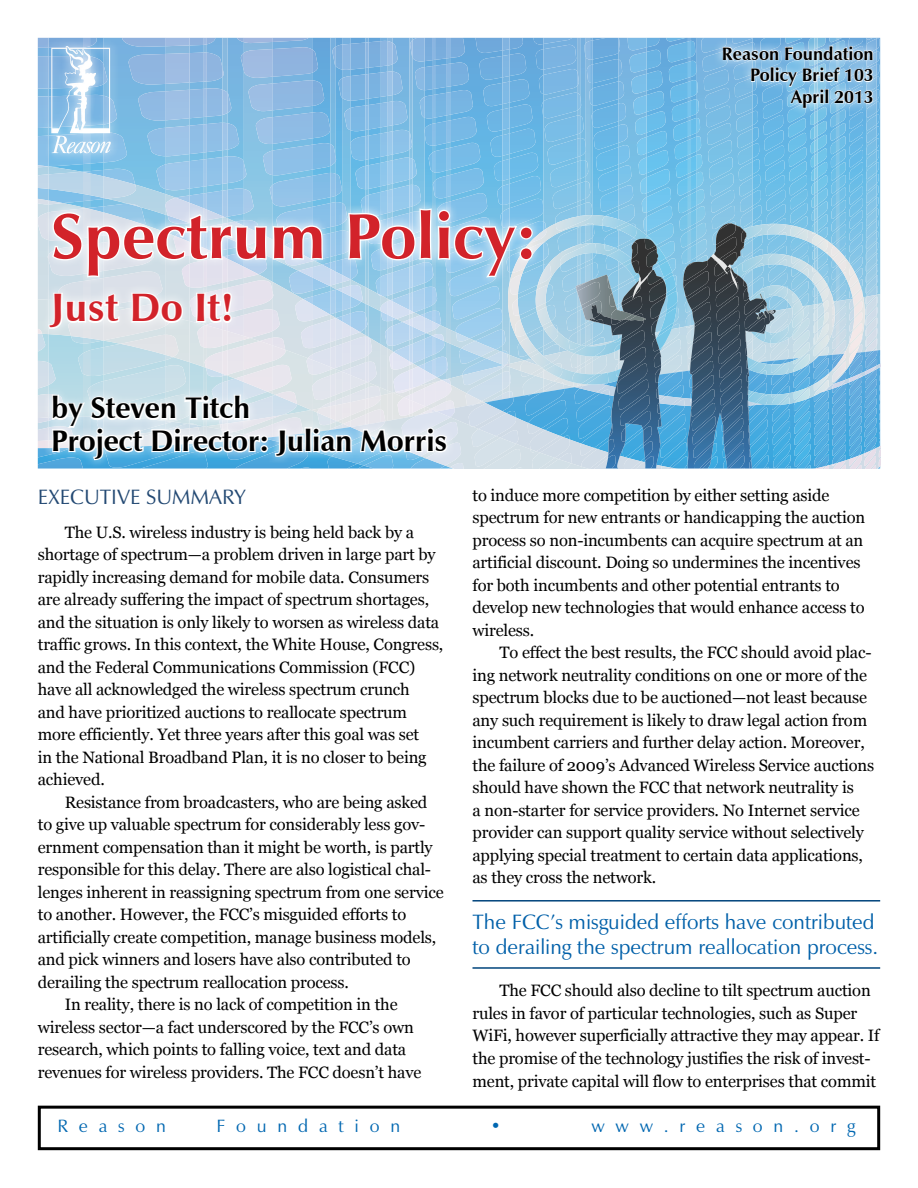
<style>
.page{position:relative;width:918px;height:1188px;background:#fff}
.page>*{position:absolute;margin:0;border:0;box-sizing:border-box;transform-origin:0 0}
.t1{font:700 64.35px "Zapf Humanist 601 BT";letter-spacing:.01em;color:#d2232a}
.t2{font:700 39.6px "Zapf Humanist 601 BT";letter-spacing:.01em;color:#d2232a}
.t3{font:700 29.7px/32.4px "Zapf Humanist 601 BT";color:#000}
.t4{font:21px/25.2px "Zapf Humanist 601 BT";color:#0060a9}
.t5{font:21px "Zapf Humanist 601 BT";color:#234973}
.t6{font:700 18px/21.6px "Zapf Humanist 601 BT";color:#000;text-align:right}
.t7{font:18px "Zapf Humanist 601 BT";letter-spacing:.6em;color:#0067b1}
.t8{font:16.5px/22.5px "Georgia";letter-spacing:-.01em;color:#000}
</style>
<div class="page">
<div style="left:38px;top:1106px;width:842px;height:44px;border:3px solid #000"></div>
<hr style="left:472px;top:900px;width:408px;height:2px;background:#00447c">
<hr style="left:472px;top:967px;width:408px;height:2px;background:#00447c">
<svg style="left:38px;top:38px;width:843px;height:431px"></svg>
<div style="left:42px;top:38px;width:78px;height:124px;background:#fff;opacity:.9"></div>
<img style="left:51px;top:46px;width:18px;height:87px">
<h1 class="t1" style="left:51px;top:196px;width:487px">Spectrum Policy:</h1>
<h2 class="t2" style="left:51px;top:283px;width:184px">Just Do It!</h2>
<h3 class="t3" style="left:51px;top:392px;width:398px">by Steven Titch<br>Project Director: Julian Morris</h3>
<p class="t6" style="left:722px;top:43px;width:153px">Reason Foundation<br>Policy Brief 103<br>April 2013</p>
<p class="t5" style="left:38px;top:484px;width:210px">EXECUTIVE SUMMARY</p>
<p class="t8" style="left:38px;top:520px;width:407px;text-indent:27px">The U.S. wireless industry is being held back by a shortage of spectrum—a problem driven in large part by rapidly increasing demand for mobile data. Consumers are already suffering the impact of spectrum shortages, and the situation is only likely to worsen as wireless data traffic grows. In this context, the White House, Congress, and the Federal Communications Commission (FCC) have all acknowledged the wireless spectrum crunch<br>and have prioritized auctions to reallocate spectrum more efficiently. Yet three years after this goal was set<br>in the National Broadband Plan, it is no closer to being achieved.</p>
<p class="t8" style="left:65px;top:790px;width:364px">Resistance from broadcasters, who are being asked</p>
<p class="t8" style="left:38px;top:813px;width:389px">to give up valuable spectrum for considerably less gov-</p>
<p class="t8" style="left:38px;top:835px;width:396px">ernment compensation than it might be worth, is partly</p>
<p class="t8" style="left:38px;top:858px;width:395px">responsible for this delay. There are also logistical chal-</p>
<p class="t8" style="left:38px;top:880px;width:407px">lenges inherent in reassigning spectrum from one service</p>
<p class="t8" style="left:38px;top:903px;width:370px">to another. However, the FCC’s misguided efforts to</p>
<p class="t8" style="left:38px;top:925px;width:400px">artificially create competition, manage business models,</p>
<p class="t8" style="left:38px;top:948px;width:375px">and pick winners and losers have also contributed to</p>
<p class="t8" style="left:38px;top:970px;width:313px">derailing the spectrum reallocation process.</p>
<p class="t8" style="left:65px;top:993px;width:334px">In reality, there is no lack of competition in the</p>
<p class="t8" style="left:38px;top:1015px;width:378px">wireless sector—a fact underscored by the FCC’s own</p>
<p class="t8" style="left:38px;top:1038px;width:370px">research, which points to falling voice, text and data</p>
<p class="t8" style="left:38px;top:1060px;width:385px">revenues for wireless providers. The FCC doesn’t have</p>
<p class="t8" style="left:472px;top:483px;width:394px">to induce more competition by either setting aside spectrum for new entrants or handicapping the auction process so non-incumbents can acquire spectrum at an artificial discount. Doing so undermines the incentives for both incumbents and other potential entrants to develop new technologies that would enhance access to wireless.</p>
<p class="t8" style="left:472px;top:641px;width:403px;text-indent:27px">To effect the best results, the FCC should avoid plac&shy;ing network neutrality conditions on one or more of the spectrum blocks due to be auctioned—not least because any such requirement is likely to draw legal action from incumbent carriers and further delay action. Moreover, the failure of 2009’s Advanced Wireless Service auctions should have shown the FCC that network neutrality is<br>a non-starter for service providers. No Internet service provider can support quality service without selectively applying special treatment to certain data applications, as they cross the network.</p>
<p class="t4" style="left:472px;top:909px;width:407px">The FCC’s misguided efforts have contributed to derailing the spectrum reallocation process.</p>
<p class="t8" style="left:473px;top:979px;width:409px;text-indent:27px">The FCC should also decline to tilt spectrum auction rules in favor of particular technologies, such as Super WiFi, however superficially attractive they may appear. If the promise of the technology justifies the risk of invest&shy;ment, private capital will flow to enterprises that commit</p>
<p class="t7" style="left:57px;top:1115px;width:110px">Reason</p>
<p class="t7" style="left:217px;top:1115px;width:185px">Foundation</p>
<p class="t7" style="left:491px;top:1115px;width:12px">•</p>
<p class="t7" style="left:592px;top:1115px;width:265px">www.reason.org</p>
</div>
